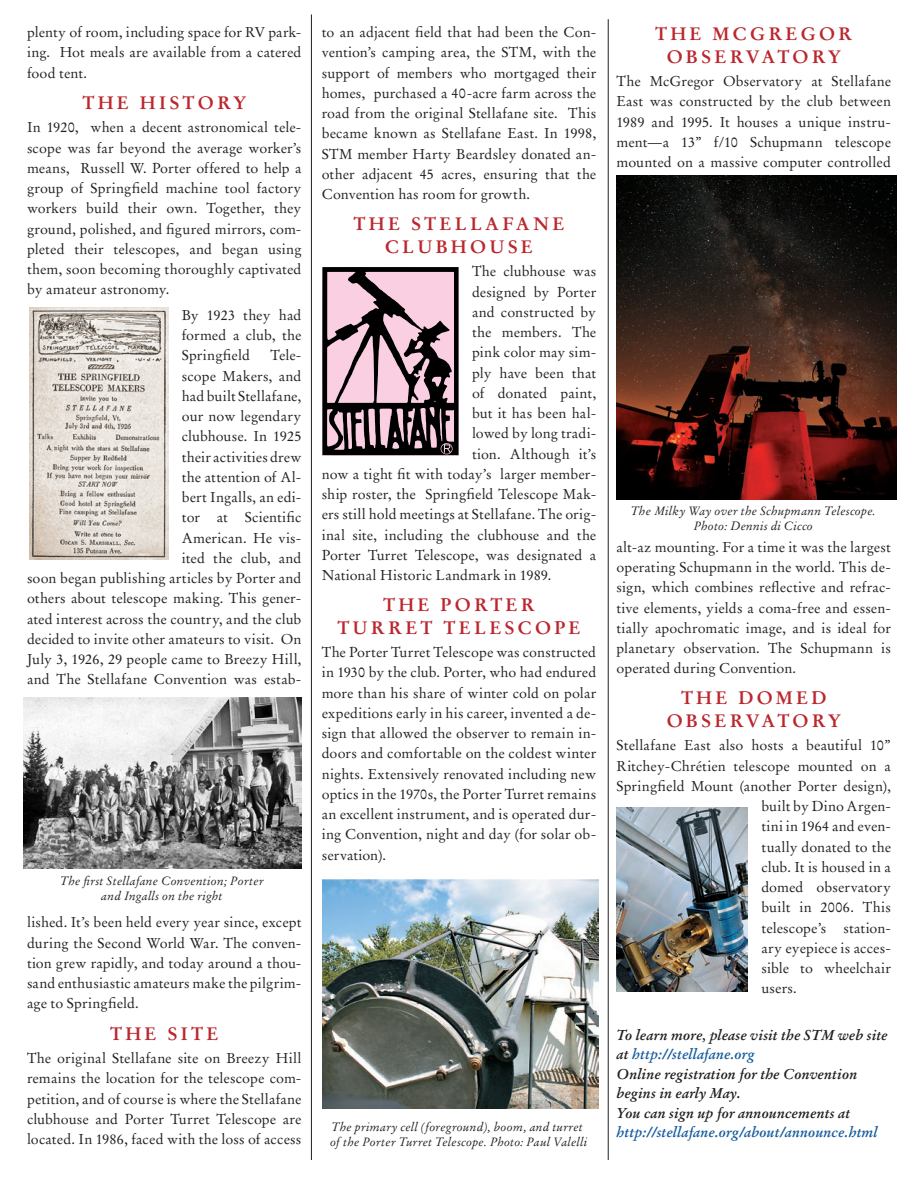
<style>
.page{position:relative;width:918px;height:1188px;background:#fff}
.page>*{position:absolute;margin:0;border:0;box-sizing:border-box;transform-origin:0 0}
.subhead{font:700 18px/22.5px "Stempel Garamond";letter-spacing:.18em;color:#bb272e;text-align:center}
.text_1{font:14.25px/20.2px "Stempel Garamond";letter-spacing:.01em;color:#231f20;text-align:justify}
.text_1-2{font:italic 700 14.25px/19.5px "Stempel Garamond";letter-spacing:.01em;color:#231f20}
.text_1-3{font:italic 12px/15px "Stempel Garamond";letter-spacing:.015em;color:#231f20;text-align:center}
.s1{color:#175d9e}
</style>
<div class="page">
<img style="left:29px;top:308px;width:139px;height:251px">
<img style="left:24px;top:698px;width:277px;height:170px">
<hr style="left:311px;top:14px;width:1px;height:1146px;background:#231f20">
<hr style="left:608px;top:19px;width:1px;height:1141px;background:#231f20">
<svg style="left:322px;top:267px;width:137px;height:188px;background:#8e7680"></svg>
<img style="left:322px;top:879px;width:277px;height:229px">
<img style="left:616px;top:808px;width:132px;height:184px">
<img style="left:616px;top:176px;width:280px;height:324px">
<p class="text_1" style="left:27px;top:22px;width:276px">plenty of room, including space for RV park&shy;ing. Hot meals are available from a catered food tent.</p>
<p class="subhead" style="left:82px;top:91px;width:165px">THE HISTORY</p>
<p class="text_1" style="left:27px;top:117px;width:276px">In 1920, when a decent astronomical tele&shy;scope was far beyond the average worker’s means, Russell W. Porter offered to help a group of Springfield machine tool factory workers build their own. Together, they ground, polished, and figured mirrors, com&shy;pleted their telescopes, and began using them, soon becoming thoroughly captivated by amateur astronomy.</p>
<p class="text_1" style="left:182px;top:305px;width:121px">By 1923 they had formed a club, the Springfield</p>
<p class="text_1" style="left:27px;top:345px;width:276px;text-align:right">Tele-<br>scope Makers, and<br>had built Stellafane,<br>our now legendary<br>clubhouse. In 1925<br>their activities drew<br>the attention of Al-<br>bert Ingalls, an edi-<br>tor at Scientific<br>American. He vis-<br>ited the club, and<br>soon began publishing articles by Porter and others about telescope making. This gener&shy;ated interest across the country, and the club decided to invite other amateurs to visit. On<br>July 3, 1926, 29 people came to Breezy Hill, and The Stellafane Convention was estab-</p>
<p class="text_1-3" style="left:60px;top:873px;width:205px">The first Stellafane Convention; Porter and Ingalls on the right</p>
<p class="text_1" style="left:27px;top:912px;width:276px">lished. It’s been held every year since, except during the Second World War. The conven&shy;tion grew rapidly, and today around a thou&shy;sand enthusiastic amateurs make the pilgrim&shy;age to Springfield.</p>
<p class="subhead" style="left:110px;top:1022px;width:110px">THE SITE</p>
<p class="text_1" style="left:27px;top:1048px;width:276px">The original Stellafane site on Breezy Hill remains the location for the telescope com&shy;petition, and of course is where the Stellafane clubhouse and Porter Turret Telescope are located. In 1986, faced with the loss of access</p>
<p class="text_1" style="left:322px;top:22px;width:276px">to an adjacent field that had been the Con&shy;vention’s camping area, the STM, with the support of members who mortgaged their homes, purchased a 40-acre farm across the road from the original Stellafane site. This became known as Stellafane East. In 1998, STM member Harty Beardsley donated an&shy;other adjacent 45 acres, ensuring that the Convention has room for growth.</p>
<p class="subhead" style="left:354px;top:213px;width:212px">THE STELLAFANE<br>CLUBHOUSE</p>
<p class="text_1" style="left:472px;top:261px;width:126px">The clubhouse was</p>
<p class="text_1" style="left:472px;top:282px;width:126px">designed by Porter</p>
<p class="text_1" style="left:472px;top:302px;width:126px">and constructed by</p>
<p class="text_1" style="left:472px;top:322px;width:126px">the members. The</p>
<p class="text_1" style="left:472px;top:342px;width:126px">pink color may sim-</p>
<p class="text_1" style="left:472px;top:363px;width:126px">ply have been that</p>
<p class="text_1" style="left:472px;top:383px;width:126px">of donated paint,</p>
<p class="text_1" style="left:472px;top:403px;width:126px">but it has been hal-</p>
<p class="text_1" style="left:472px;top:423px;width:126px">lowed by long tradi-</p>
<p class="text_1" style="left:472px;top:444px;width:126px">tion. Although it’s</p>
<p class="text_1" style="left:322px;top:464px;width:276px">now a tight fit with today’s larger member-</p>
<p class="text_1" style="left:322px;top:484px;width:276px">ship roster, the Springfield Telescope Mak-</p>
<p class="text_1" style="left:322px;top:504px;width:276px">ers still hold meetings at Stellafane. The orig-</p>
<p class="text_1" style="left:322px;top:525px;width:276px">inal site, including the clubhouse and the</p>
<p class="text_1" style="left:322px;top:545px;width:276px">Porter Turret Telescope, was designated a</p>
<p class="text_1" style="left:322px;top:565px;width:231px">National Historic Landmark in 1989.</p>
<p class="subhead" style="left:337px;top:594px;width:245px">THE PORTER<br>TURRET TELESCOPE</p>
<p class="text_1" style="left:322px;top:642px;width:276px">The Porter Turret Telescope was constructed in 1930 by the club. Porter, who had endured more than his share of winter cold on polar expeditions early in his career, invented a de&shy;sign that allowed the observer to remain in&shy;doors and comfortable on the coldest winter nights. Extensively renovated including new optics in the 1970s, the Porter Turret remains an excellent instrument, and is operated dur&shy;ing Convention, night and day (for solar ob&shy;servation).</p>
<p class="text_1-3" style="left:330px;top:1120px;width:259px;text-align:left">The primary cell (foreground), boom, and turret of the Porter Turret Telescope. Photo: Paul Valelli</p>
<p class="subhead" style="left:655px;top:23px;width:199px">THE MCGREGOR<br>OBSERVATORY</p>
<p class="text_1" style="left:616px;top:71px;width:276px">The McGregor Observatory at Stellafane East was constructed by the club between 1989 and 1995. It houses a unique instru&shy;ment—a 13” f/10 Schupmann telescope mounted on a massive computer controlled</p>
<p class="text_1-3" style="left:631px;top:504px;width:247px">The Milky Way over the Schupmann Telescope.<br>Photo: Dennis di Cicco</p>
<p class="text_1" style="left:616px;top:537px;width:276px">alt-az mounting. For a time it was the largest operating Schupmann in the world. This de&shy;sign, which combines reflective and refrac&shy;tive elements, yields a coma-free and essen&shy;tially apochromatic image, and is ideal for planetary observation. The Schupmann is operated during Convention.</p>
<p class="subhead" style="left:667px;top:687px;width:176px">THE DOMED<br>OBSERVATORY</p>
<p class="text_1" style="left:616px;top:736px;width:276px">Stellafane East also hosts a beautiful 10”</p>
<p class="text_1" style="left:616px;top:756px;width:276px">Ritchey-Chrétien telescope mounted on a</p>
<p class="text_1" style="left:616px;top:776px;width:276px">Springfield Mount (another Porter design),</p>
<p class="text_1" style="left:761px;top:796px;width:131px">built by Dino Argen-</p>
<p class="text_1" style="left:761px;top:817px;width:131px">tini in 1964 and even-</p>
<p class="text_1" style="left:761px;top:837px;width:131px">tually donated to the</p>
<p class="text_1" style="left:761px;top:857px;width:131px">club. It is housed in a</p>
<p class="text_1" style="left:761px;top:877px;width:131px">domed observatory</p>
<p class="text_1" style="left:761px;top:898px;width:131px">built in 2006. This</p>
<p class="text_1" style="left:761px;top:918px;width:131px">telescope’s station-</p>
<p class="text_1" style="left:761px;top:938px;width:131px">ary eyepiece is acces-</p>
<p class="text_1" style="left:761px;top:958px;width:131px">sible to wheelchair</p>
<p class="text_1" style="left:761px;top:979px;width:37px">users.</p>
<p class="text_1-2" style="left:616px;top:1025px;width:273px">To learn more, please visit the STM web site at <span class="s1">http://stellafane.org<br></span>Online registration for the Convention begins in early May.<br>You can sign up for announcements at <span class="s1">http://stellafane.org/about/announce.html</span></p>
</div>
